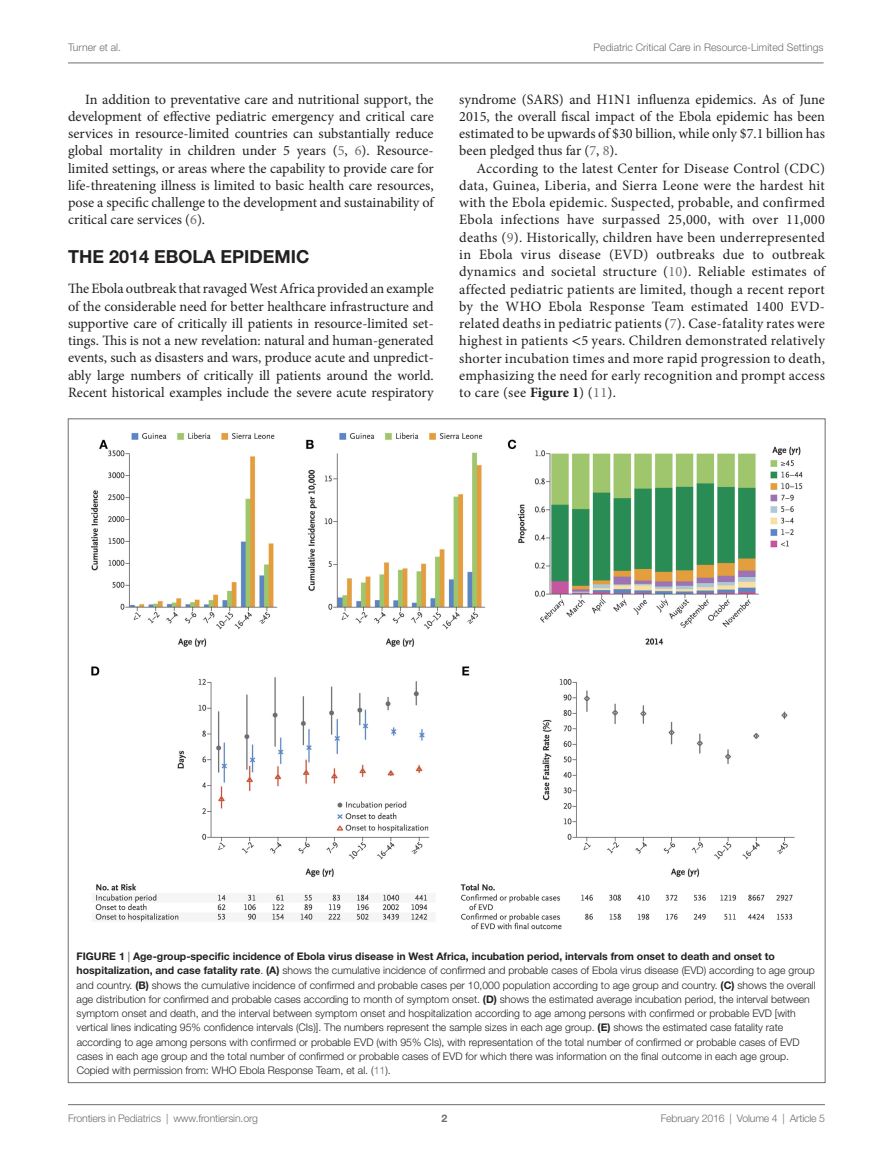
<style>
.page{position:relative;width:893px;height:1170px;background:#fff}
.page>*{position:absolute;margin:0;border:0;box-sizing:border-box;transform-origin:0 0}
.t1{font:700 18px "Helvetica Neue LT Std";color:#231f20}
.t2{font:14.25px/17.2px "Minion Pro";color:#231f20;text-align:justify}
.t3{font:300 10.5px/14.2px "Helvetica Neue LT Std";color:#231f20}
.t4{font:300 10.5px "Helvetica Neue LT Std";letter-spacing:-.015em;color:#6c6d70}
.t5{font:700 10.5px "Helvetica Neue LT Std";color:#6c6d70}
.s1{color:#6c6d70}
.s2{font-family:"STIX General"}
.s3{font-weight:700}
</style>
<div class="page">
<img style="left:91px;top:432px;width:712px;height:498px">
<hr style="left:68px;top:1104px;width:757px;height:1px;background:#6c6d70">
<hr style="left:68px;top:63px;width:756px;height:1px;background:#6c6d70">
<p class="t4" style="left:68px;top:41px;width:55px">Turner et al.</p>
<p class="t4" style="left:594px;top:41px;width:231px">Pediatric Critical Care in Resource-Limited Settings</p>
<p class="t2" style="left:68px;top:90px;width:367px;text-indent:17px">In addition to preventative care and nutritional support, the development of effective pediatric emergency and critical care services in resource-limited countries can substantially reduce global mortality in children under 5 years (<span class="s1">5</span>, <span class="s1">6</span>). Resource&shy;limited settings, or areas where the capability to provide care for life-threatening illness is limited to basic health care resources, pose a specific challenge to the development and sustainability of critical care services (<span class="s1">6</span>).</p>
<p class="t1" style="left:68px;top:246px;width:243px">THE 2014 EBOLA EPIDEMIC</p>
<p class="t2" style="left:68px;top:280px;width:367px">The Ebola outbreak that ravaged West Africa provided an example of the considerable need for better healthcare infrastructure and supportive care of critically ill patients in resource-limited set&shy;tings. This is not a new revelation: natural and human-generated events, such as disasters and wars, produce acute and unpredict&shy;ably large numbers of critically ill patients around the world.<br>Recent historical examples include the severe acute respiratory</p>
<p class="t2" style="left:459px;top:90px;width:367px">syndrome (SARS) and H1N1 influenza epidemics. As of June 2015, the overall fiscal impact of the Ebola epidemic has been estimated to be upwards of $30 billion, while only $7.1 billion has been pledged thus far (<span class="s1">7</span>, <span class="s1">8</span>).</p>
<p class="t2" style="left:459px;top:159px;width:367px;text-indent:17px">According to the latest Center for Disease Control (CDC) data, Guinea, Liberia, and Sierra Leone were the hardest hit with the Ebola epidemic. Suspected, probable, and confirmed Ebola infections have surpassed 25,000, with over 11,000 deaths (<span class="s1">9</span>). Historically, children have been underrepresented in Ebola virus disease (EVD) outbreaks due to outbreak dynamics and societal structure (<span class="s1">10</span>). Reliable estimates of affected pediatric patients are limited, though a recent report by the WHO Ebola Response Team estimated 1400 EVD&shy;related deaths in pediatric patients (<span class="s1">7</span>). Case-fatality rates were highest in patients <span class="s2">&lt;</span>5 years. Children demonstrated relatively shorter incubation times and more rapid progression to death, emphasizing the need for early recognition and prompt access to care (see <span class="s3">Figure 1</span>) (<span class="s1">11</span>).</p>
<p class="t3" style="left:77px;top:948px;width:740px"><span class="s3">FIGURE 1</span> | <span class="s3">Age-group-specific incidence of Ebola virus disease in West Africa, incubation period, intervals from onset to death and onset to hospitalization, and case fatality rate</span>. <span class="s3">(A)</span> shows the cumulative incidence of confirmed and probable cases of Ebola virus disease (EVD) according to age group and country. <span class="s3">(B)</span> shows the cumulative incidence of confirmed and probable cases per 10,000 population according to age group and country. <span class="s3">(C)</span> shows the overall age distribution for confirmed and probable cases according to month of symptom onset. <span class="s3">(D)</span> shows the estimated average incubation period, the interval between symptom onset and death, and the interval between symptom onset and hospitalization according to age among persons with confirmed or probable EVD [with vertical lines indicating 95% confidence intervals (CIs)]. The numbers represent the sample sizes in each age group. <span class="s3">(E)</span> shows the estimated case fatality rate according to age among persons with confirmed or probable EVD (with 95% CIs), with representation of the total number of confirmed or probable cases of EVD cases in each age group and the total number of confirmed or probable cases of EVD for which there was information on the final outcome in each age group.<br>Copied with permission from: WHO Ebola Response Team, et al. (<span class="s1">11</span>).</p>
<p class="t5" style="left:441px;top:1111px;width:7px">2</p>
<p class="t4" style="left:661px;top:1111px;width:166px">February 2016 | Volume 4 | Article 5</p>
<p class="t4" style="left:68px;top:1111px;width:191px">Frontiers in Pediatrics | www.frontiersin.org</p>
</div>
